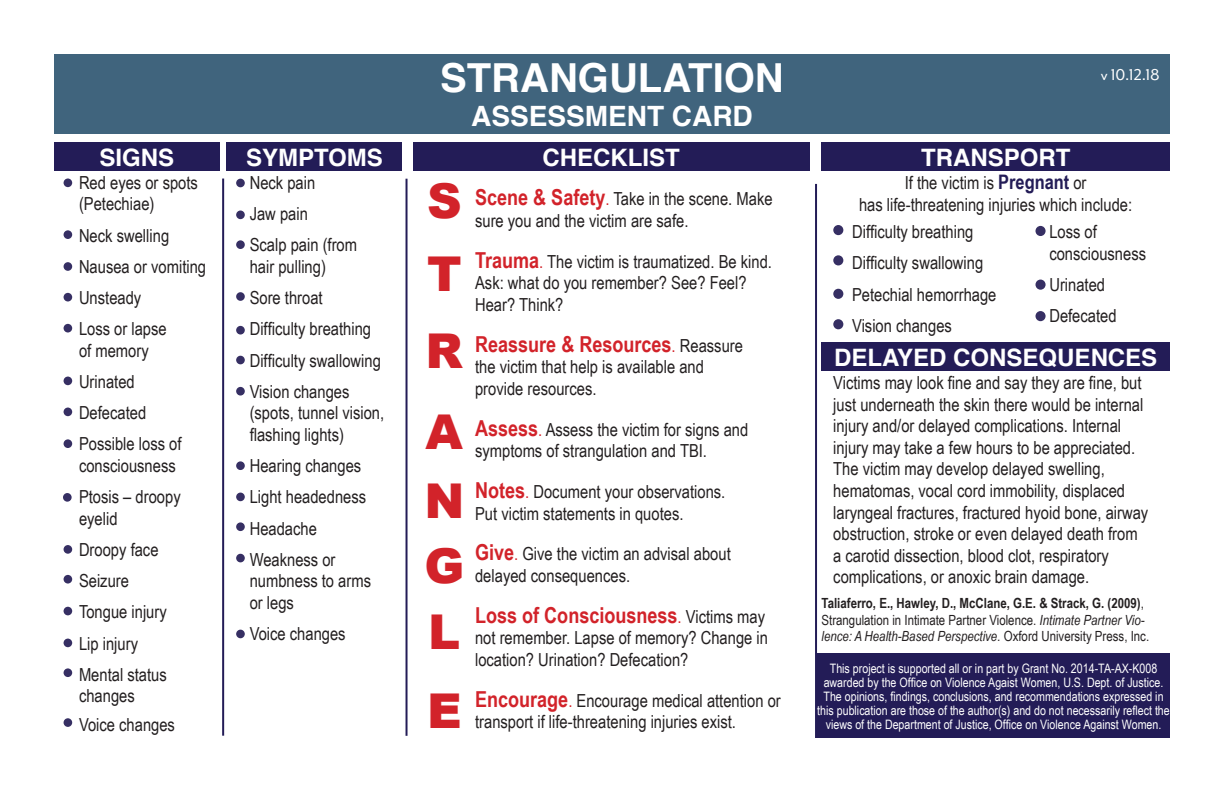
<style>
.page{position:relative;width:1224px;height:792px;background:#fff}
.page>*{position:absolute;margin:0;border:0;box-sizing:border-box;transform-origin:0 0}
.t1{font:900 48px "Arial";color:#d2232a}
.t2{font:700 40px "Helvetica";color:#fff}
.t3{font:700 28px "Helvetica";color:#fff}
.t4{font:700 24px "Helvetica";color:#fff}
.t5{font:700 22px "Arial Narrow";color:#d2232a}
.t6{font:18px/21.6px "Arial Narrow";color:#231f20}
.t7{font:18px "Mr Eaves Mod OT";color:#fff}
.t8{font:14px/16.8px "Arial Narrow";color:#231f20}
.t9{font:13px/14px "Arial Narrow";color:#fff;text-align:center}
.s1{font-weight:700;font-size:22px;color:#d2232a}
.s2{color:#d2232a}
.s3{font-weight:400;font-size:18px}
.s4{font-weight:400;font-size:18px;color:#231f20}
.s5{font-weight:700;font-size:20px;color:#231c57}
.s6{font-weight:700}
.s7{font-style:italic}
</style>
<div class="page">
<div style="left:54px;top:54px;width:1116px;height:80px;background:#40647d"></div>
<div style="left:54px;top:142px;width:166px;height:29px;background:#231c57"></div>
<div style="left:64px;top:179px;width:8px;height:8px;background:#362f63;border-radius:50%"></div>
<div style="left:64px;top:230px;width:8px;height:9px;background:#362f63;border-radius:50%"></div>
<div style="left:64px;top:262px;width:8px;height:9px;background:#362f63;border-radius:50%"></div>
<div style="left:64px;top:293px;width:8px;height:9px;background:#362f63;border-radius:50%"></div>
<div style="left:64px;top:324px;width:8px;height:9px;background:#362f63;border-radius:50%"></div>
<div style="left:64px;top:377px;width:8px;height:8px;background:#362f63;border-radius:50%"></div>
<div style="left:64px;top:408px;width:8px;height:8px;background:#362f63;border-radius:50%"></div>
<div style="left:64px;top:439px;width:8px;height:9px;background:#362f63;border-radius:50%"></div>
<div style="left:63px;top:493px;width:9px;height:9px;background:#362f63;border-radius:50%"></div>
<div style="left:64px;top:545px;width:8px;height:9px;background:#362f63;border-radius:50%"></div>
<div style="left:64px;top:575px;width:8px;height:9px;background:#362f63;border-radius:50%"></div>
<div style="left:64px;top:607px;width:8px;height:8px;background:#362f63;border-radius:50%"></div>
<div style="left:64px;top:639px;width:8px;height:8px;background:#362f63;border-radius:50%"></div>
<div style="left:64px;top:668px;width:8px;height:9px;background:#362f63;border-radius:50%"></div>
<div style="left:236px;top:179px;width:9px;height:8px;background:#362f63;border-radius:50%"></div>
<div style="left:236px;top:211px;width:9px;height:8px;background:#362f63;border-radius:50%"></div>
<div style="left:236px;top:240px;width:9px;height:9px;background:#362f63;border-radius:50%"></div>
<div style="left:236px;top:292px;width:9px;height:9px;background:#362f63;border-radius:50%"></div>
<div style="left:236px;top:326px;width:9px;height:9px;background:#362f63;border-radius:50%"></div>
<div style="left:236px;top:356px;width:9px;height:8px;background:#362f63;border-radius:50%"></div>
<div style="left:236px;top:387px;width:9px;height:9px;background:#362f63;border-radius:50%"></div>
<div style="left:236px;top:461px;width:9px;height:9px;background:#362f63;border-radius:50%"></div>
<div style="left:236px;top:493px;width:9px;height:8px;background:#362f63;border-radius:50%"></div>
<div style="left:236px;top:554px;width:9px;height:8px;background:#362f63;border-radius:50%"></div>
<div style="left:227px;top:142px;width:175px;height:29px;background:#231c57"></div>
<div style="left:413px;top:142px;width:396px;height:29px;background:#231c57"></div>
<div style="left:833px;top:225px;width:10px;height:10px;background:#362f63;border-radius:50%"></div>
<div style="left:833px;top:255px;width:10px;height:10px;background:#362f63;border-radius:50%"></div>
<div style="left:833px;top:289px;width:10px;height:10px;background:#362f63;border-radius:50%"></div>
<div style="left:833px;top:319px;width:10px;height:10px;background:#362f63;border-radius:50%"></div>
<div style="left:1036px;top:226px;width:10px;height:10px;background:#362f63;border-radius:50%"></div>
<div style="left:1036px;top:280px;width:10px;height:10px;background:#362f63;border-radius:50%"></div>
<div style="left:1036px;top:311px;width:10px;height:10px;background:#362f63;border-radius:50%"></div>
<div style="left:822px;top:142px;width:348px;height:29px;background:#231c57"></div>
<hr style="left:222px;top:179px;width:2px;height:557px;background:#231c57">
<hr style="left:815px;top:184px;width:2px;height:554px;background:#231c57">
<div style="left:236px;top:630px;width:9px;height:8px;background:#362f63;border-radius:50%"></div>
<div style="left:64px;top:718px;width:8px;height:9px;background:#362f63;border-radius:50%"></div>
<div style="left:236px;top:522px;width:9px;height:9px;background:#362f63;border-radius:50%"></div>
<hr style="left:406px;top:179px;width:2px;height:557px;background:#231c57">
<div style="left:822px;top:342px;width:348px;height:29px;background:#231c57"></div>
<div style="left:817px;top:654px;width:353px;height:84px;background:#231c57"></div>
<p class="t4" style="left:99px;top:138px;width:76px">SIGNS</p>
<p class="t6" style="left:79px;top:171px;width:120px">Red eyes or spots</p>
<p class="t6" style="left:79px;top:193px;width:77px">(Petechiae)</p>
<p class="t6" style="left:79px;top:224px;width:92px">Neck swelling</p>
<p class="t6" style="left:79px;top:255px;width:129px">Nausea or vomiting</p>
<p class="t6" style="left:79px;top:286px;width:64px">Unsteady</p>
<p class="t6" style="left:79px;top:317px;width:89px">Loss or lapse of memory</p>
<p class="t6" style="left:79px;top:370px;width:57px">Urinated</p>
<p class="t6" style="left:79px;top:401px;width:69px">Defecated</p>
<p class="t6" style="left:79px;top:433px;width:104px">Possible loss of</p>
<p class="t6" style="left:79px;top:454px;width:98px">consciousness</p>
<p class="t6" style="left:79px;top:485px;width:103px">Ptosis – droopy eyelid</p>
<p class="t6" style="left:79px;top:538px;width:81px">Droopy face</p>
<p class="t6" style="left:79px;top:569px;width:52px">Seizure</p>
<p class="t6" style="left:79px;top:601px;width:89px">Tongue injury</p>
<p class="t6" style="left:79px;top:632px;width:61px">Lip injury</p>
<p class="t6" style="left:79px;top:663px;width:89px">Mental status changes</p>
<p class="t6" style="left:79px;top:713px;width:98px">Voice changes</p>
<p class="t4" style="left:246px;top:138px;width:138px">SYMPTOMS</p>
<p class="t6" style="left:250px;top:171px;width:67px">Neck pain</p>
<p class="t6" style="left:250px;top:202px;width:60px">Jaw pain</p>
<p class="t6" style="left:250px;top:234px;width:109px">Scalp pain (from</p>
<p class="t6" style="left:250px;top:255px;width:78px">hair pulling)</p>
<p class="t6" style="left:250px;top:286px;width:75px">Sore throat</p>
<p class="t6" style="left:250px;top:318px;width:123px">Difficulty breathing</p>
<p class="t6" style="left:250px;top:349px;width:133px">Difficulty swallowing</p>
<p class="t6" style="left:250px;top:380px;width:136px">Vision changes (spots, tunnel vision, flashing lights)</p>
<p class="t6" style="left:250px;top:454px;width:113px">Hearing changes</p>
<p class="t6" style="left:250px;top:486px;width:118px">Light headedness</p>
<p class="t6" style="left:250px;top:517px;width:69px">Headache</p>
<p class="t6" style="left:250px;top:548px;width:123px">Weakness or numbness to arms or legs</p>
<p class="t6" style="left:250px;top:622px;width:98px">Voice changes</p>
<p class="t2" style="left:440px;top:46px;width:345px">STRANGULATION</p>
<p class="t3" style="left:471px;top:93px;width:283px">ASSESSMENT CARD</p>
<p class="t1" style="left:427px;top:166px;width:36px">S</p>
<p class="t1" style="left:427px;top:239px;width:36px">T</p>
<p class="t1" style="left:426px;top:316px;width:39px">R</p>
<p class="t1" style="left:426px;top:397px;width:39px">A</p>
<p class="t1" style="left:424px;top:466px;width:41px">N</p>
<p class="t1" style="left:424px;top:531px;width:41px">G</p>
<p class="t1" style="left:428px;top:597px;width:34px">L</p>
<p class="t1" style="left:427px;top:676px;width:36px">E</p>
<p class="t4" style="left:543px;top:138px;width:139px">CHECKLIST</p>
<p class="t6" style="left:475px;top:187px;width:299px"><span class="s1">Scene &amp; Safety</span><span class="s2">.</span> Take in the scene. Make sure you and the victim are safe.</p>
<p class="t6" style="left:475px;top:250px;width:298px"><span class="s1">Trauma</span><span class="s2">.</span> The victim is traumatized. Be kind.<br>Ask: what do you remember? See? Feel?<br>Hear? Think?</p>
<p class="t5" style="left:475px;top:327px;width:269px">Reassure &amp; Resources<span class="s3">.</span> <span class="s4">Reassure</span></p>
<p class="t6" style="left:475px;top:355px;width:230px">the victim that help is available and provide resources.</p>
<p class="t6" style="left:475px;top:418px;width:275px"><span class="s1">Assess</span><span class="s2">.</span> Assess the victim for signs and symptoms of strangulation and TBI.</p>
<p class="t6" style="left:475px;top:480px;width:252px"><span class="s1">Notes</span><span class="s2">.</span> Document your observations.<br>Put victim statements in quotes.</p>
<p class="t6" style="left:475px;top:543px;width:257px"><span class="s1">Give</span><span class="s2">.</span> Give the victim an advisal about delayed consequences.</p>
<p class="t5" style="left:475px;top:598px;width:292px">Loss of Consciousness<span class="s3">.</span> <span class="s4">Victims may</span></p>
<p class="t6" style="left:475px;top:627px;width:294px">not remember. Lapse of memory? Change in location? Urination? Defecation?</p>
<p class="t6" style="left:475px;top:689px;width:307px"><span class="s1">Encourage</span><span class="s2">.</span> Encourage medical attention or transport if life-threatening injuries exist.</p>
<p class="t4" style="left:921px;top:138px;width:151px">TRANSPORT</p>
<p class="t7" style="left:1101px;top:65px;width:61px">v 10.12.18</p>
<p class="t6" style="left:905px;top:171px;width:183px">If the victim is <span class="s5">Pregnant</span> or</p>
<p class="t6" style="left:859px;top:193px;width:275px">has life-threatening injuries which include:</p>
<p class="t6" style="left:852px;top:220px;width:123px">Difficulty breathing</p>
<p class="t6" style="left:852px;top:252px;width:133px">Difficulty swallowing</p>
<p class="t6" style="left:852px;top:283px;width:146px">Petechial hemorrhage</p>
<p class="t6" style="left:852px;top:314px;width:101px">Vision changes</p>
<p class="t6" style="left:1049px;top:220px;width:98px">Loss of consciousness</p>
<p class="t6" style="left:1049px;top:273px;width:57px">Urinated</p>
<p class="t6" style="left:1049px;top:304px;width:69px">Defecated</p>
<p class="t4" style="left:834px;top:338px;width:325px">DELAYED CONSEQUENCES</p>
<p class="t6" style="left:833px;top:371px;width:317px">Victims may look fine and say they are fine, but just underneath the skin there would be internal injury and/or delayed complications. Internal injury may take a few hours to be appreciated.<br>The victim may develop delayed swelling, hematomas, vocal cord immobility, displaced laryngeal fractures, fractured hyoid bone, airway obstruction, stroke or even delayed death from a carotid dissection, blood clot, respiratory complications, or anoxic brain damage.</p>
<p class="t8" style="left:822px;top:594px;width:329px"><span class="s6">Taliaferro, E., Hawley, D., McClane, G.E. &amp; Strack, G. (2009)</span>,<br>Strangulation in Intimate Partner Violence. <span class="s7">Intimate Partner Vio&shy;lence: A Health-Based Perspective.</span> Oxford University Press, Inc.</p>
<p class="t9" style="left:817px;top:661px;width:354px">This project is supported all or in part by Grant No. 2014-TA-AX-K008 awarded by the Office on Violence Agaist Women, U.S. Dept. of Justice.<br>The opinions, findings, conclusions, and recommendations expressed in this publication are those of the author(s) and do not necessarily reflect the views of the Department of Justice, Office on Violence Against Women.</p>
</div>
